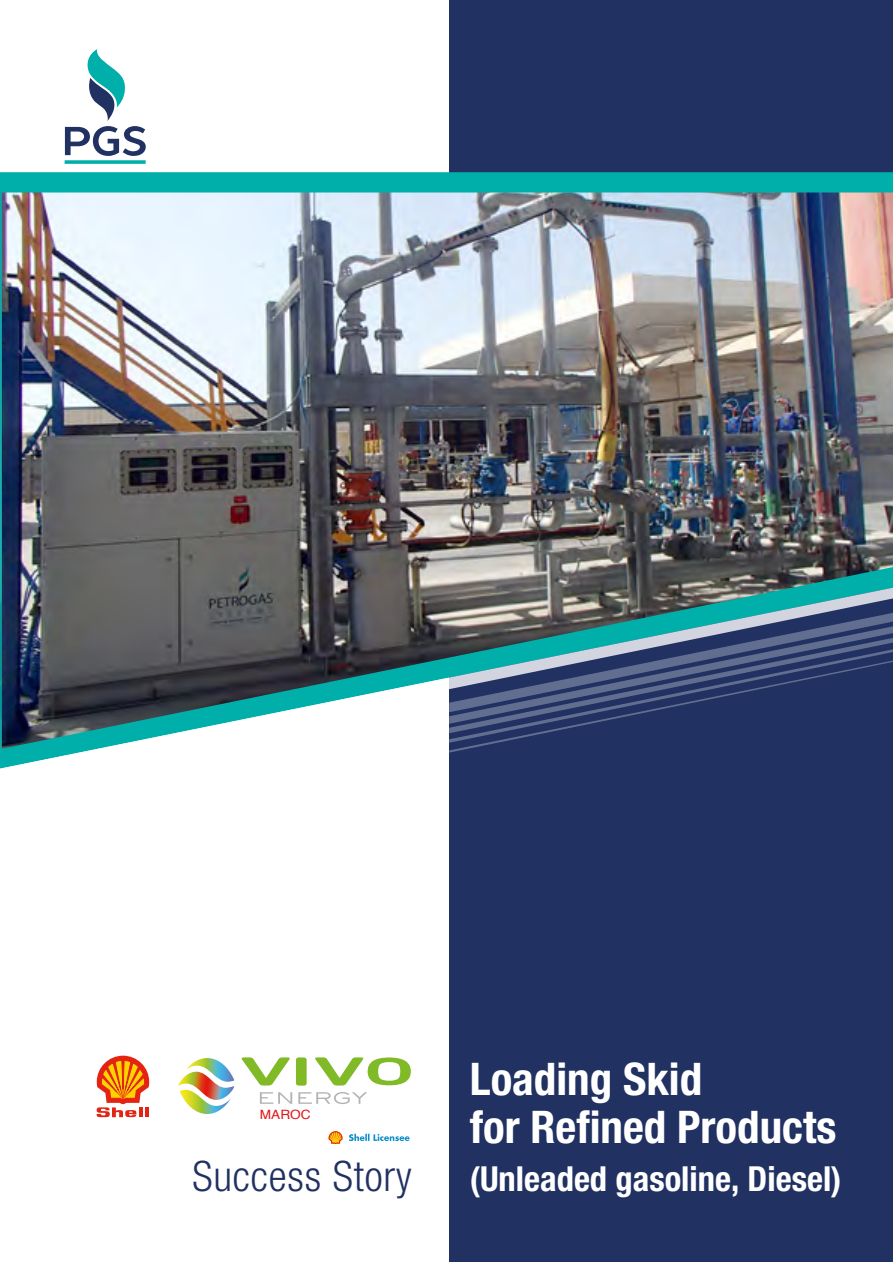
<style>
.page{position:relative;width:893px;height:1262px;background:#fff}
.page>*{position:absolute;margin:0;border:0;box-sizing:border-box;transform-origin:0 0}
.t1{font:700 condensed 45px/48px "Helvetica Neue LT Pro";color:#fff}
.t2{font:300 condensed 42px "Helvetica Neue LT Pro";letter-spacing:.02em;color:#203162}
.t3{font:700 condensed 34.5px "Helvetica Neue LT Pro";color:#fff}
.t4{font:12.9px "Helvetica";color:#e11617;scale:1.07 1}
</style>
<div class="page">
<div style="left:449px;top:0;width:444px;height:1261px;background:#203162"></div>
<div style="left:0;top:172px;width:893px;height:20px;background:#00afaa"></div>
<svg style="left:65px;top:49px;width:81px;height:107px"></svg>
<svg style="left:65px;top:160px;width:81px;height:4px"></svg>
<img style="left:0;top:192px;width:2px;height:577px">
<img style="left:2px;top:192px;width:891px;height:556px">
<svg style="left:178px;top:1058px;width:56px;height:55px"></svg>
<svg style="left:260px;top:1092px;width:32px;height:11px"></svg>
<svg style="left:298px;top:1092px;width:69px;height:11px"></svg>
<svg style="left:296px;top:1057px;width:11px;height:28px"></svg>
<svg style="left:241px;top:1057px;width:49px;height:28px"></svg>
<svg style="left:315px;top:1057px;width:96px;height:28px"></svg>
<svg style="left:328px;top:1131px;width:15px;height:13px"></svg>
<svg style="left:349px;top:1133px;width:60px;height:7px"></svg>
<svg style="left:96px;top:1055px;width:54px;height:62px"></svg>
<p class="t4" style="left:260px;top:1104px;width:49px">MAROC</p>
<p class="t1" style="left:470px;top:1053px;width:368px">Loading Skid<br>for Refined Products</p>
<p class="t2" style="left:192px;top:1151px;width:221px">Success Story</p>
<p class="t3" style="left:470px;top:1157px;width:373px">(Unleaded gasoline, Diesel)</p>
</div>
